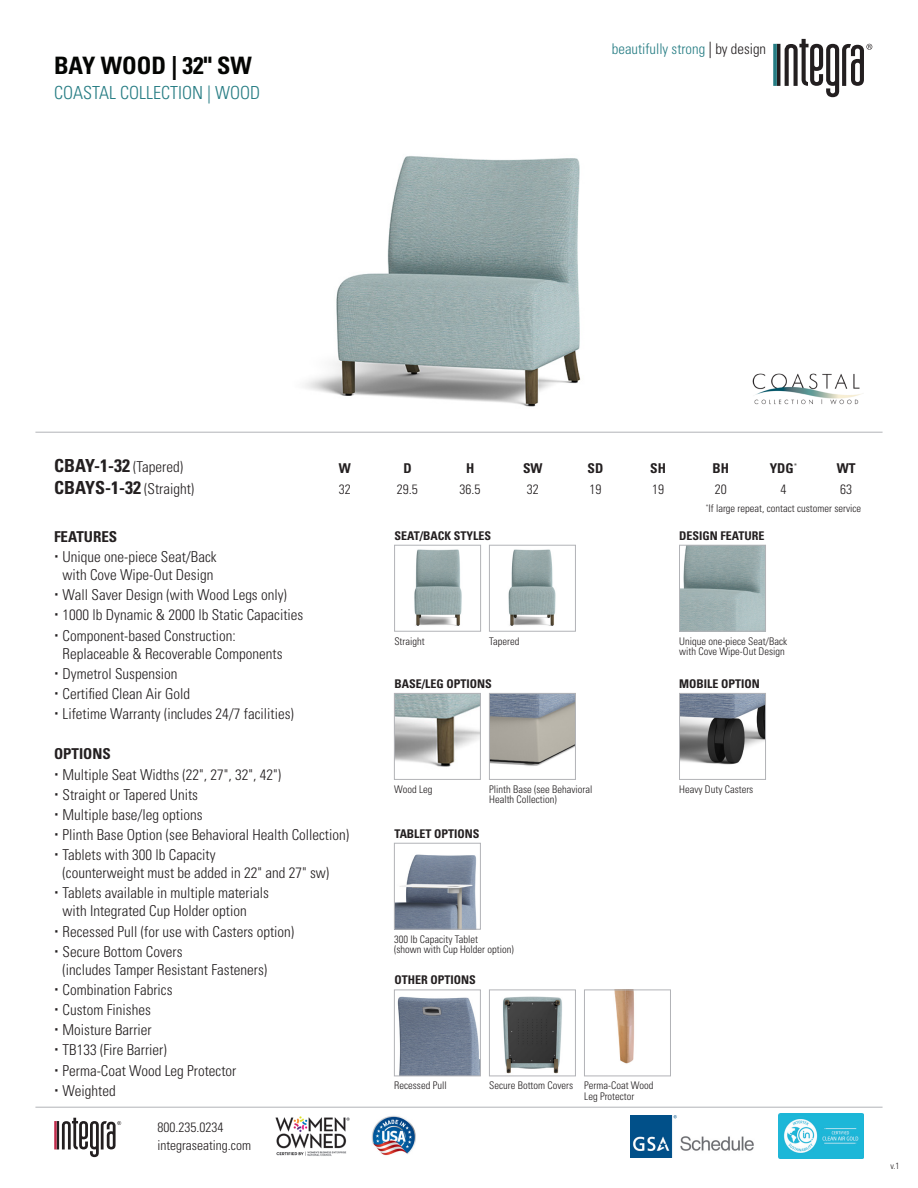
<style>
.page{position:relative;width:918px;height:1188px;background:#fff}
.page>*{position:absolute;margin:0;border:0;box-sizing:border-box;transform-origin:0 0}
.t1{font:700 condensed 24px "Univers LT Std";color:#040503}
.t2{font:700 condensed 18px "Univers LT Std";color:#231f20}
.t3{font:300 condensed 18px "Univers LT Std";color:#257c83}
.t4{font:300 condensed 15px/18px "Univers LT Std";color:#231f20}
.t5{font:700 condensed 15px "Univers LT Std";color:#231f20}
.t6{font:300 condensed 14.7px "Univers LT Std";color:#257c83}
.t7{font:300 condensed 13.5px/18px "Univers LT Std";color:#231f20}
.t8{font:700 condensed 13.5px "Univers LT Std";color:#231f20}
.t9{font:700 condensed 12px "Univers LT Std";color:#231f20}
.t10{font:300 condensed 10.5px "Univers LT Std";color:#231f20}
.t11{font:300 condensed 9px "Univers LT Std";color:#231f20}
.s1{font-size:16.35px;color:#231f20}
.s2{color:#231f20}
.s3{font-weight:300;font-size:15px}
</style>
<div class="page">
<img style="left:752px;top:373px;width:111px;height:32px">
<svg style="left:54px;top:1118px;width:67px;height:39px"></svg>
<img style="left:372px;top:1115px;width:44px;height:41px">
<img style="left:275px;top:1116px;width:75px;height:40px">
<img style="left:779px;top:1114px;width:85px;height:44px">
<hr style="left:35px;top:432px;width:848px;height:1px;background:#b2b3b7">
<hr style="left:35px;top:1107px;width:848px;height:1px;background:#b2b3b7">
<svg style="left:773px;top:39px;width:99px;height:58px"></svg>
<img style="left:630px;top:1115px;width:124px;height:42px">
<img style="left:305px;top:156px;width:276px;height:251px">
<img style="left:397px;top:996px;width:82px;height:78px">
<div style="left:394px;top:990px;width:87px;height:86px;border:1px solid #b2b3b7"></div>
<img style="left:503px;top:996px;width:59px;height:78px">
<div style="left:489px;top:990px;width:87px;height:86px;border:1px solid #b2b3b7"></div>
<img style="left:614px;top:992px;width:20px;height:72px">
<div style="left:584px;top:990px;width:87px;height:86px;border:1px solid #b2b3b7"></div>
<img style="left:396px;top:695px;width:83px;height:72px">
<div style="left:394px;top:693px;width:87px;height:87px;border:1px solid #b2b3b7"></div>
<img style="left:681px;top:695px;width:83px;height:70px">
<div style="left:679px;top:693px;width:87px;height:87px;border:1px solid #b2b3b7"></div>
<img style="left:491px;top:695px;width:83px;height:71px">
<div style="left:489px;top:693px;width:87px;height:87px;border:1px solid #b2b3b7"></div>
<img style="left:396px;top:854px;width:81px;height:73px">
<div style="left:394px;top:843px;width:87px;height:86px;border:1px solid #b2b3b7"></div>
<img style="left:414px;top:549px;width:48px;height:77px">
<div style="left:394px;top:545px;width:87px;height:86px;border:1px solid #b2b3b7"></div>
<img style="left:508px;top:549px;width:48px;height:77px">
<div style="left:489px;top:545px;width:87px;height:86px;border:1px solid #b2b3b7"></div>
<img style="left:681px;top:547px;width:83px;height:82px">
<div style="left:679px;top:545px;width:87px;height:86px;border:1px solid #b2b3b7"></div>
<p class="t1" style="left:54px;top:50px;width:199px">BAY WOOD | 32" SW</p>
<p class="t3" style="left:54px;top:82px;width:208px">COASTAL COLLECTION | WOOD</p>
<p class="t6" style="left:612px;top:40px;width:156px">beautifully strong <span class="s1">|</span> <span class="s2">by design</span></p>
<p class="t2" style="left:54px;top:455px;width:131px">CBAY-1-32 <span class="s3">(Tapered)</span></p>
<p class="t2" style="left:54px;top:477px;width:142px">CBAYS-1-32 <span class="s3">(Straight)</span></p>
<p class="t8" style="left:339px;top:460px;width:14px">W</p>
<p class="t8" style="left:403px;top:460px;width:10px">D</p>
<p class="t8" style="left:466px;top:460px;width:10px">H</p>
<p class="t8" style="left:523px;top:460px;width:21px">SW</p>
<p class="t8" style="left:588px;top:460px;width:17px">SD</p>
<p class="t8" style="left:650px;top:460px;width:17px">SH</p>
<p class="t8" style="left:713px;top:460px;width:18px">BH</p>
<p class="t8" style="left:770px;top:460px;width:29px">YDG<sup>*</sup></p>
<p class="t8" style="left:837px;top:460px;width:20px">WT</p>
<p class="t7" style="left:339px;top:480px;width:13px">32</p>
<p class="t7" style="left:397px;top:480px;width:22px">29.5</p>
<p class="t7" style="left:460px;top:480px;width:22px">36.5</p>
<p class="t7" style="left:527px;top:480px;width:13px">32</p>
<p class="t7" style="left:589px;top:480px;width:13px">19</p>
<p class="t7" style="left:652px;top:480px;width:13px">19</p>
<p class="t7" style="left:715px;top:480px;width:13px">20</p>
<p class="t7" style="left:780px;top:480px;width:7px">4</p>
<p class="t7" style="left:840px;top:480px;width:13px">63</p>
<p class="t10" style="left:706px;top:502px;width:157px"><sup>*</sup>If large repeat, contact customer service</p>
<p class="t5" style="left:54px;top:527px;width:65px">FEATURES</p>
<p class="t4" style="left:63px;top:548px;width:156px">Unique one-piece Seat/Back with Cove Wipe-Out Design</p>
<p class="t4" style="left:63px;top:586px;width:226px">Wall Saver Design (with Wood Legs only)</p>
<p class="t4" style="left:63px;top:606px;width:242px">1000 lb Dynamic &amp; 2000 lb Static Capacities</p>
<p class="t4" style="left:63px;top:626px;width:221px">Component-based Construction:<br>Replaceable &amp; Recoverable Components</p>
<p class="t4" style="left:63px;top:665px;width:116px">Dymetrol Suspension</p>
<p class="t4" style="left:63px;top:685px;width:129px">Certified Clean Air Gold</p>
<p class="t4" style="left:63px;top:705px;width:233px">Lifetime Warranty (includes 24/7 facilities)</p>
<p class="t5" style="left:54px;top:745px;width:58px">OPTIONS</p>
<p class="t4" style="left:63px;top:765px;width:220px">Multiple Seat Widths (22", 27", 32", 42")</p>
<p class="t4" style="left:63px;top:785px;width:137px">Straight or Tapered Units</p>
<p class="t4" style="left:63px;top:806px;width:141px">Multiple base/leg options</p>
<p class="t4" style="left:63px;top:826px;width:288px">Plinth Base Option (see Behavioral Health Collection)</p>
<p class="t4" style="left:63px;top:846px;width:268px">Tablets with 300 lb Capacity<br>(counterweight must be added in 22" and 27" sw)</p>
<p class="t4" style="left:63px;top:884px;width:208px">Tablets available in multiple materials with Integrated Cup Holder option</p>
<p class="t4" style="left:63px;top:922px;width:233px">Recessed Pull (for use with Casters option)</p>
<p class="t4" style="left:63px;top:942px;width:206px">Secure Bottom Covers<br>(includes Tamper Resistant Fasteners)</p>
<p class="t4" style="left:63px;top:981px;width:111px">Combination Fabrics</p>
<p class="t4" style="left:63px;top:1001px;width:90px">Custom Finishes</p>
<p class="t4" style="left:63px;top:1021px;width:91px">Moisture Barrier</p>
<p class="t4" style="left:63px;top:1041px;width:106px">TB133 (Fire Barrier)</p>
<p class="t4" style="left:63px;top:1061px;width:175px">Perma-Coat Wood Leg Protector</p>
<p class="t4" style="left:63px;top:1081px;width:55px">Weighted</p>
<p class="t7" style="left:158px;top:1118px;width:95px">800.235.0234 integraseating.com</p>
<p class="t9" style="left:394px;top:528px;width:98px">SEAT/BACK STYLES</p>
<p class="t9" style="left:679px;top:528px;width:87px">DESIGN FEATURE</p>
<p class="t10" style="left:394px;top:635px;width:32px">Straight</p>
<p class="t10" style="left:489px;top:635px;width:32px">Tapered</p>
<p class="t10" style="left:679px;top:635px;width:109px">Unique one-piece Seat/Back</p>
<p class="t10" style="left:679px;top:645px;width:107px">with Cove Wipe-Out Design</p>
<p class="t9" style="left:394px;top:676px;width:99px">BASE/LEG OPTIONS</p>
<p class="t9" style="left:679px;top:676px;width:82px">MOBILE OPTION</p>
<p class="t10" style="left:394px;top:783px;width:40px">Wood Leg</p>
<p class="t10" style="left:489px;top:783px;width:105px">Plinth Base (see Behavioral</p>
<p class="t10" style="left:679px;top:783px;width:76px">Heavy Duty Casters</p>
<p class="t10" style="left:489px;top:793px;width:69px">Health Collection)</p>
<p class="t9" style="left:394px;top:826px;width:87px">TABLET OPTIONS</p>
<p class="t10" style="left:394px;top:933px;width:85px">300 lb Capacity Tablet</p>
<p class="t10" style="left:394px;top:943px;width:121px">(shown with Cup Holder option)</p>
<p class="t9" style="left:394px;top:973px;width:83px">OTHER OPTIONS</p>
<p class="t10" style="left:394px;top:1079px;width:54px">Recessed Pull</p>
<p class="t10" style="left:489px;top:1079px;width:85px">Secure Bottom Covers</p>
<p class="t10" style="left:584px;top:1079px;width:71px">Perma-Coat Wood</p>
<p class="t10" style="left:584px;top:1090px;width:52px">Leg Protector</p>
<p class="t11" style="left:890px;top:1160px;width:11px">v.1</p>
</div>
